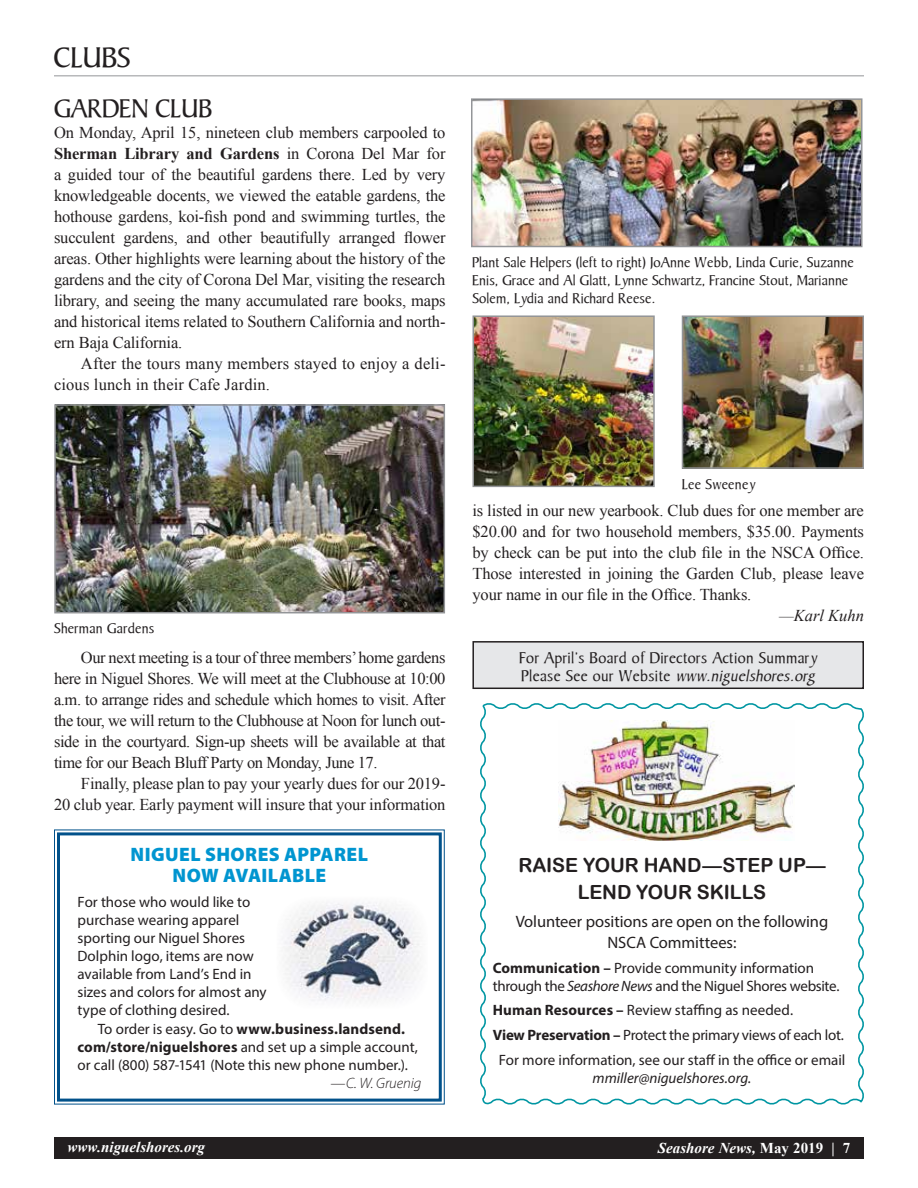
<style>
.page{position:relative;width:918px;height:1188px;background:#fff}
.page>*{position:absolute;margin:0;border:0;box-sizing:border-box;transform-origin:0 0}
.t1{font:30px "Persuasion S Si";color:#231f20}
.t2{font:27px "Persuasion S Si";color:#231f20}
.t3{font:19.5px/27px "Arial Rounded MT Bold";letter-spacing:-.005em;color:#231f20;text-align:center}
.t4{font:900 19.5px/21.1px "Myriad Pro";letter-spacing:.02em;color:#0095d0;text-align:center}
.t5{font:16.5px/21px "Times New Roman";letter-spacing:-.01em;color:#231f20;text-align:justify}
.t6{font:16.5px/18px "Persuasion S Si";letter-spacing:.025em;color:#231f20}
.t7{font:16.5px/21px "Times New Roman";letter-spacing:.01em;color:#231f20}
.t8{font:16.5px/21px "Myriad Pro";letter-spacing:-.005em;color:#231f20;text-align:center}
.t9{font:italic 16.5px "Times New Roman";color:#231f20}
.t10{font:15px/18.1px "Myriad Pro";color:#231f20}
.t11{font:15px/18px "Persuasion S Si";letter-spacing:.01em;color:#231f20}
.t12{font:15px "Myriad Pro";letter-spacing:-.02em;color:#231f20}
.t13{font:italic 700 15px "Times New Roman";color:#fff}
.t14{font:italic 15px "Myriad Pro";color:#231f20}
.t15{font:italic 300 15px "Myriad Pro";letter-spacing:-.005em;color:#231f20}
.s1{font-weight:700}
.s2{font-style:italic}
.s3{font-style:normal}
</style>
<div class="page">
<div style="left:54px;top:1137px;width:810px;height:21px;background:#231f20"></div>
<img style="left:474px;top:101px;width:385px;height:143px">
<div style="left:471px;top:98px;width:391px;height:149px;border:2px solid #939598"></div>
<hr style="left:54px;top:75px;width:810px;height:1px;background:#939598">
<svg style="left:54px;top:829px;width:391px;height:276px"></svg>
<div style="left:57px;top:832px;width:385px;height:270px;border:3px solid #01518a"></div>
<img style="left:276px;top:897px;width:152px;height:112px">
<img style="left:685px;top:318px;width:176px;height:148px">
<div style="left:682px;top:315px;width:182px;height:154px;border:2px solid #939598"></div>
<img style="left:57px;top:407px;width:385px;height:203px">
<div style="left:54px;top:404px;width:391px;height:209px;border:2px solid #939598"></div>
<svg style="left:480px;top:703px;width:384px;height:402px"></svg>
<img style="left:559px;top:720px;width:235px;height:120px">
<img style="left:475px;top:318px;width:177px;height:166px">
<div style="left:472px;top:315px;width:183px;height:172px;border:2px solid #939598"></div>
<div style="left:473px;top:642px;width:390px;height:46px;background:#e6e7e9"></div>
<div style="left:472px;top:641px;width:392px;height:48px;border:2px solid #231f20"></div>
<h1 class="t1" style="left:54px;top:40px;width:78px">CLUBS</h1>
<h2 class="t2" style="left:54px;top:94px;width:160px">GARDEN CLUB</h2>
<p class="t5" style="left:54px;top:122px;width:393px">On Monday, April 15, nineteen club members carpooled to <span class="s1">Sherman Library and Gardens</span> in Corona Del Mar for a guided tour of the beautiful gardens there. Led by very knowledgeable docents, we viewed the eatable gardens, the hothouse gardens, koi-fish pond and swimming turtles, the succulent gardens, and other beautifully arranged flower areas. Other highlights were learning about the history of the gardens and the city of Corona Del Mar, visiting the research library, and seeing the many accumulated rare books, maps and historical items related to Southern California and north&shy;ern Baja California.</p>
<p class="t7" style="left:54px;top:353px;width:393px;text-indent:27px">After the tours many members stayed to enjoy a deli&shy;cious lunch in their Cafe Jardin.</p>
<p class="t11" style="left:472px;top:254px;width:383px">Plant Sale Helpers (left to right) JoAnne Webb, Linda Curie, Suzanne<br>Enis, Grace and Al Glatt, Lynne Schwartz, Francine Stout, Marianne<br>Solem, Lydia and Richard Reese.</p>
<p class="t11" style="left:54px;top:620px;width:102px">Sherman Gardens</p>
<p class="t5" style="left:54px;top:647px;width:393px;text-indent:27px">Our next meeting is a tour of three members’ home gardens here in Niguel Shores. We will meet at the Clubhouse at 10:00 a.m. to arrange rides and schedule which homes to visit. After the tour, we will return to the Clubhouse at Noon for lunch out&shy;side in the courtyard. Sign-up sheets will be available at that time for our Beach Bluff Party on Monday, June 17.</p>
<p class="t5" style="left:54px;top:773px;width:393px;text-align:right">Finally, please plan to pay your yearly dues for our 2019-<br>20 club year. Early payment will insure that your information</p>
<p class="t4" style="left:131px;top:843px;width:239px">NIGUEL SHORES APPAREL<br>NOW AVAILABLE</p>
<p class="t10" style="left:78px;top:892px;width:191px">For those who would like to purchase wearing apparel sporting our Niguel Shores<br>Dolphin logo, items are now available from Land’s End in sizes and colors for almost any type of clothing desired.</p>
<p class="t10" style="left:78px;top:1019px;width:342px;text-indent:20px">To order is easy. Go to <span class="s1">www.business.landsend. com/store/niguelshores</span> and set up a simple account, or call (800) 587-1541 (Note this new phone number.).</p>
<p class="t15" style="left:331px;top:1074px;width:92px">—C. W. Gruenig</p>
<p class="t11" style="left:682px;top:475px;width:75px">Lee Sweeney</p>
<p class="t5" style="left:473px;top:500px;width:393px">is listed in our new yearbook. Club dues for one member are $20.00 and for two household members, $35.00. Payments by check can be put into the club file in the NSCA Office.<br>Those interested in joining the Garden Club, please leave your name in our file in the Office. Thanks.</p>
<p class="t9" style="left:779px;top:604px;width:86px">—Karl Kuhn</p>
<p class="t6" style="left:519px;top:649px;width:299px">For April’s Board of Directors Action Summary<br>Pl e a s e Se e o u r We b s i t e <span class="s2">www.niguelshores.org</span></p>
<p class="t3" style="left:518px;top:852px;width:309px">RAISE YOUR HAND—STEP UP—<br>LEND YOUR SKILLS</p>
<p class="t8" style="left:516px;top:911px;width:314px">Volunteer positions are open on the following<br>NSCA Committees:</p>
<p class="t10" style="left:493px;top:958px;width:348px"><span class="s1">Communication –</span> Provide community information through the <span class="s2">Seashore News</span> and the Niguel Shores website.</p>
<p class="t10" style="left:493px;top:1001px;width:302px"><span class="s1">Human Resources –</span> Review staffing as needed.</p>
<p class="t12" style="left:493px;top:1026px;width:353px"><span class="s1">View Preservation –</span> Protect the primary views of each lot.</p>
<p class="t10" style="left:499px;top:1051px;width:348px">For more information, see our staff in the office or email</p>
<p class="t14" style="left:593px;top:1069px;width:160px">mmiller@niguelshores.org.</p>
<p class="t13" style="left:68px;top:1137px;width:139px">www.niguelshores.org</p>
<p class="t13" style="left:658px;top:1138px;width:194px">Seashore News, <span class="s3">May 2019 | 7</span></p>
</div>
